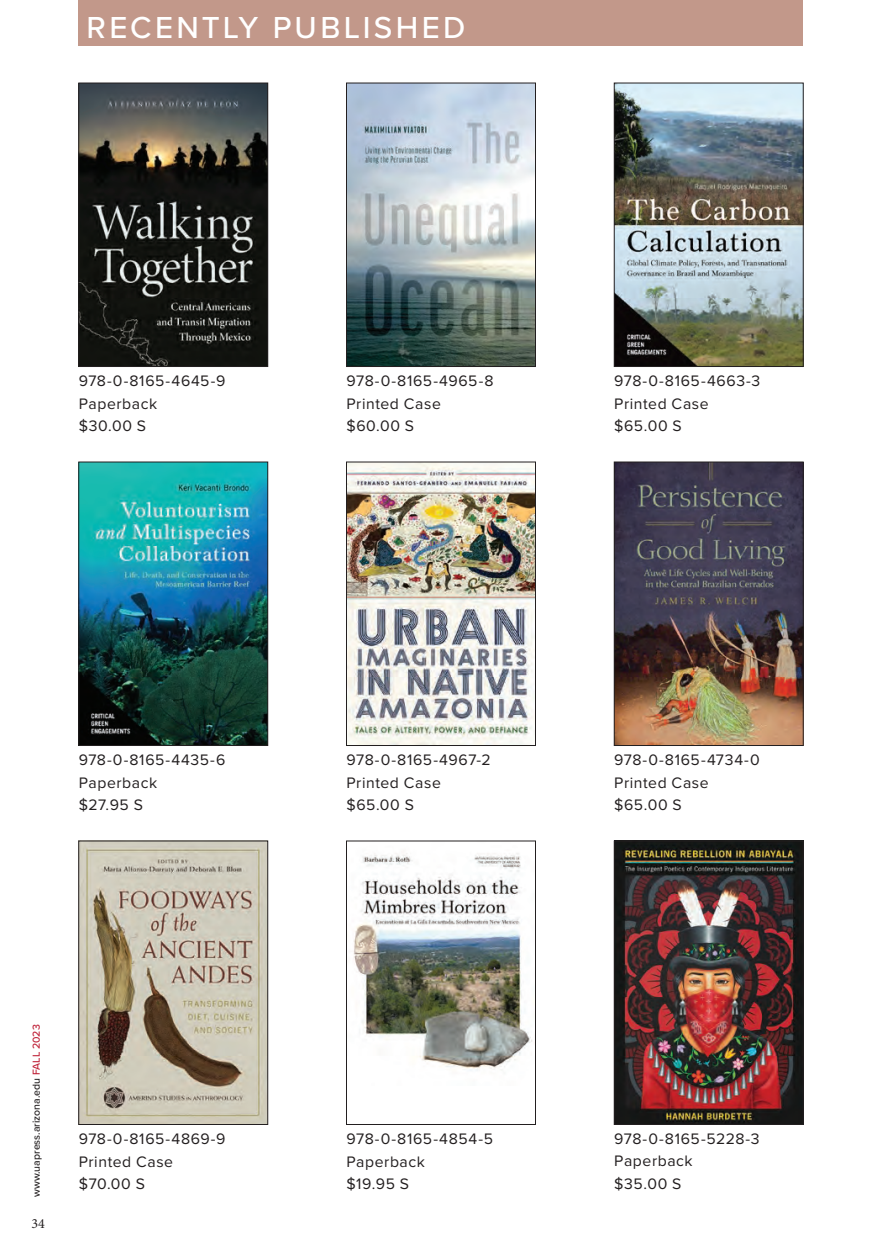
<style>
.page{position:relative;width:882px;height:1260px;background:#fff}
.page>*{position:absolute;margin:0;border:0;box-sizing:border-box;transform-origin:0 0}
.t1{font:500 31.5px "Proxima Nova";letter-spacing:.105em;color:#fff}
.t2{font:15.75px/22.8px "Proxima Nova";letter-spacing:.035em;color:#231f20}
.t3{font:14px "Minion Pro";color:#231f20}
.t4{font:500 10.5px "Proxima Nova";color:#231f20}
.s1{color:#be1e35}
</style>
<div class="page">
<div style="left:79px;top:0;width:724px;height:45px;background:#c2988a"></div>
<img style="left:81px;top:464px;width:185px;height:280px">
<div style="left:79px;top:462px;width:189px;height:284px;border:1px solid #231f20"></div>
<img style="left:616px;top:464px;width:185px;height:280px">
<div style="left:614px;top:462px;width:189px;height:284px;border:1px solid #231f20"></div>
<img style="left:348px;top:464px;width:186px;height:280px">
<div style="left:346px;top:462px;width:190px;height:284px;border:1px solid #231f20"></div>
<img style="left:81px;top:85px;width:185px;height:280px">
<div style="left:79px;top:83px;width:189px;height:284px;border:1px solid #231f20"></div>
<img style="left:616px;top:85px;width:185px;height:280px">
<div style="left:614px;top:83px;width:189px;height:284px;border:1px solid #231f20"></div>
<img style="left:348px;top:85px;width:186px;height:280px">
<div style="left:346px;top:83px;width:190px;height:284px;border:1px solid #231f20"></div>
<img style="left:81px;top:843px;width:185px;height:280px">
<div style="left:79px;top:841px;width:189px;height:284px;border:1px solid #231f20"></div>
<img style="left:616px;top:843px;width:185px;height:280px">
<div style="left:614px;top:841px;width:189px;height:284px;border:1px solid #231f20"></div>
<img style="left:353px;top:853px;width:179px;height:218px">
<div style="left:346px;top:841px;width:190px;height:284px;border:1px solid #231f20"></div>
<h1 class="t1" style="left:87px;top:4px;width:380px">RECENTLY PUBLISHED</h1>
<p class="t2" style="left:79px;top:368px;width:148px">978-0-8165-4645-9<br>Paperback<br>$30.00 S</p>
<p class="t2" style="left:346px;top:368px;width:149px">978-0-8165-4965-8<br>Printed Case $60.00 S</p>
<p class="t2" style="left:614px;top:368px;width:147px">978-0-8165-4663-3<br>Printed Case $65.00 S</p>
<p class="t2" style="left:79px;top:747px;width:148px">978-0-8165-4435-6<br>Paperback<br>$27.95 S</p>
<p class="t2" style="left:346px;top:747px;width:146px">978-0-8165-4967-2<br>Printed Case $65.00 S</p>
<p class="t2" style="left:614px;top:747px;width:147px">978-0-8165-4734-0<br>Printed Case $65.00 S</p>
<p class="t4" style="left:28px;top:1197px;width:174px;rotate:-90deg">www.uapress.arizona.edu <span class="s1">FALL 2023</span></p>
<p class="t3" style="left:32px;top:1215px;width:15px">34</p>
<p class="t2" style="left:79px;top:1126px;width:148px">978-0-8165-4869-9<br>Printed Case $70.00 S</p>
<p class="t2" style="left:346px;top:1126px;width:148px">978-0-8165-4854-5<br>Paperback<br>$19.95 S</p>
<p class="t2" style="left:614px;top:1126px;width:147px">978-0-8165-5228-3<br>Paperback<br>$35.00 S</p>
</div>
